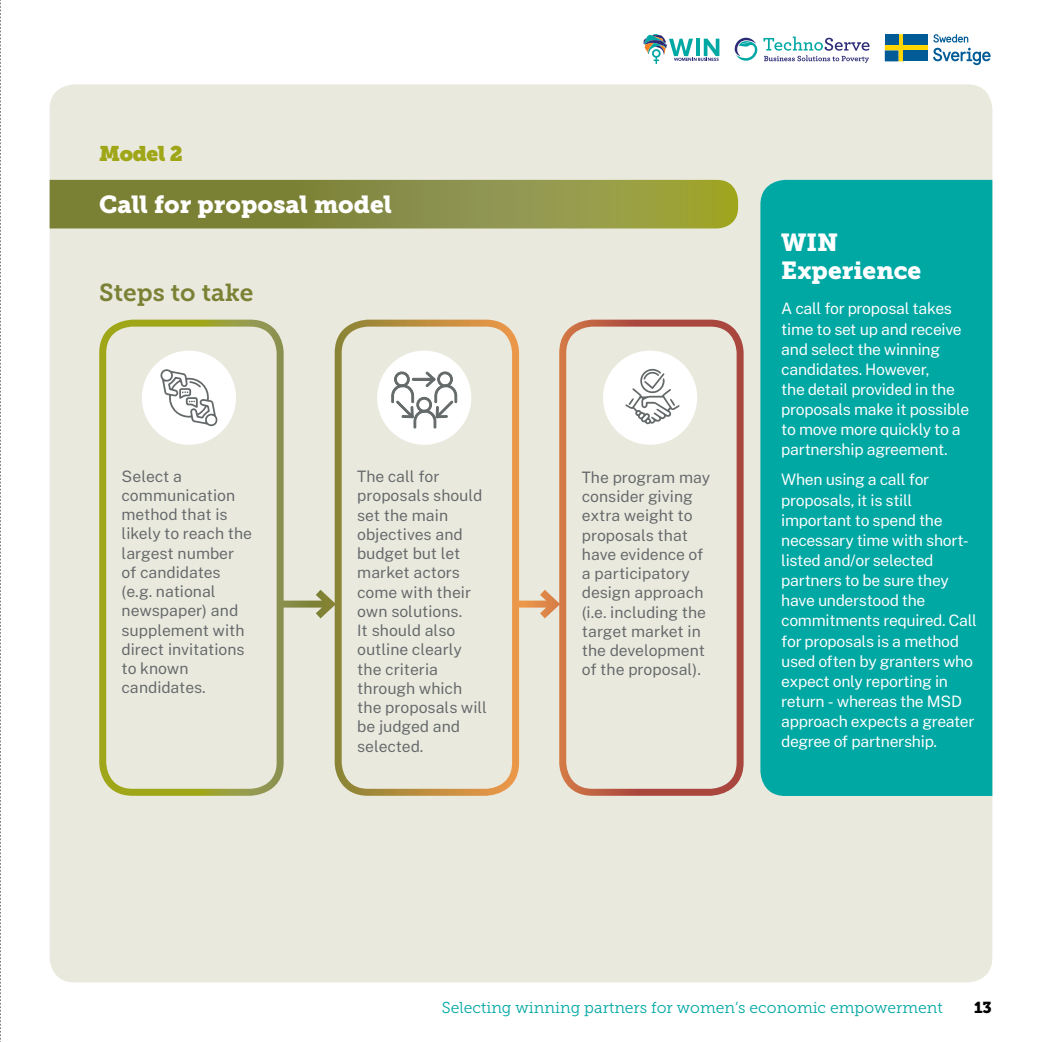
<style>
.page{position:relative;width:1042px;height:1042px;background:#fff}
.page>*{position:absolute;margin:0;border:0;box-sizing:border-box;transform-origin:0 0}
.t1{font:24.5px/28px "Museo Slab 900";color:#fff}
.t2{font:24.5px "Museo Slab 700";color:#7b8134}
.t3{font:21px "Museo Slab";letter-spacing:-.02em;color:#9fa617}
.t4{font:15.75px/19.2px "Public Sans";color:#636869}
.t5{font:15.75px/20.1px "Public Sans";letter-spacing:-.02em;color:#fff}
.t6{font:15.75px "Museo Slab 300";color:#00a8a4}
.t7{font:15.75px "Museo Slab 900";color:#000}
</style>
<div class="page">
<svg style="left:885px;top:34px;width:105px;height:31px"></svg>
<svg style="left:734px;top:38px;width:23px;height:23px"></svg>
<svg style="left:763px;top:37px;width:106px;height:26px"></svg>
<svg style="left:643px;top:34px;width:76px;height:30px"></svg>
<svg style="left:0;top:0;width:1px;height:1042px"></svg>
<div style="left:50px;top:84px;width:942px;height:898px;background:#eae9de;border-radius:25px"></div>
<div style="left:760px;top:180px;width:232px;height:616px;background:#00a8a4"></div>
<svg style="left:50px;top:180px;width:688px;height:48px;background:#888e3e"></svg>
<svg style="left:99px;top:320px;width:644px;height:476px"></svg>
<h2 class="t3" style="left:99px;top:141px;width:85px">Model 2</h2>
<h1 class="t1" style="left:99px;top:191px;width:294px">Call for proposal model</h1>
<h1 class="t2" style="left:99px;top:278px;width:156px">Steps to take</h1>
<p class="t4" style="left:122px;top:466px;width:132px">Select a communication method that is likely to reach the largest number of candidates (e.g. national newspaper) and supplement with direct invitations to known candidates.</p>
<p class="t4" style="left:357px;top:466px;width:131px">The call for proposals should set the main objectives and budget but let market actors come with their own solutions.<br>It should also outline clearly the criteria through which the proposals will be judged and selected.</p>
<p class="t4" style="left:582px;top:467px;width:130px">The program may consider giving extra weight to proposals that have evidence of a participatory design approach (i.e. including the target market in the development of the proposal).</p>
<h1 class="t1" style="left:781px;top:229px;width:142px">WIN<br>Experience</h1>
<p class="t5" style="left:781px;top:298px;width:190px">A call for proposal takes time to set up and receive and select the winning candidates. However,<br>the detail provided in the proposals make it possible to move more quickly to a partnership agreement.</p>
<p class="t5" style="left:781px;top:469px;width:197px">When using a call for proposals, it is still important to spend the necessary time with short&shy;listed and/or selected partners to be sure they have understood the commitments required. Call for proposals is a method used often by granters who expect only reporting in return - whereas the MSD approach expects a greater degree of partnership.</p>
<p class="t6" style="left:442px;top:999px;width:502px">Selecting winning partners for women’s economic empowerment</p>
<p class="t7" style="left:974px;top:998px;width:19px">13</p>
</div>
